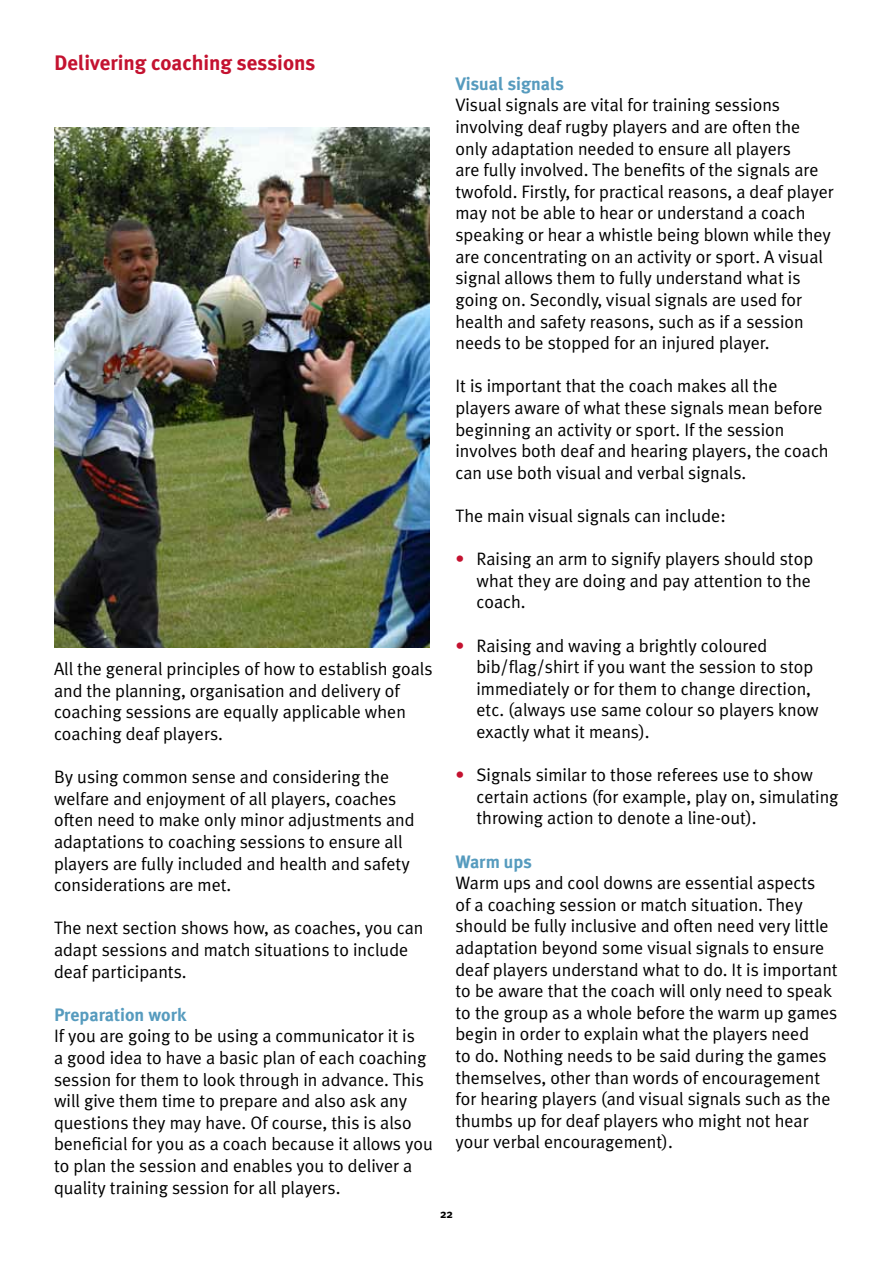
<style>
.page{position:relative;width:893px;height:1263px;background:#fff}
.page>*{position:absolute;margin:0;border:0;box-sizing:border-box;transform-origin:0 0}
.t1{font:700 21px "Meta Plus";color:#c41230}
.t2{font:18px/21.6px "Meta Plus Normal";color:#000}
.t3{font:700 18px "Meta Plus";color:#569bbe}
.t4{font:700 12px "Meta Plus";color:#000}
.s1{color:#c41230}
</style>
<div class="page">
<img style="left:54px;top:128px;width:375px;height:520px">
<p class="t1" style="left:54px;top:51px;width:263px">Delivering coaching sessions</p>
<p class="t2" style="left:54px;top:658px;width:380px">All the general principles of how to establish goals and the planning, organisation and delivery of coaching sessions are equally applicable when coaching deaf players.</p>
<p class="t2" style="left:54px;top:766px;width:362px">By using common sense and considering the welfare and enjoyment of all players, coaches often need to make only minor adjustments and adaptations to coaching sessions to ensure all players are fully included and health and safety considerations are met.</p>
<p class="t2" style="left:54px;top:917px;width:371px">The next section shows how, as coaches, you can adapt sessions and match situations to include deaf participants.</p>
<p class="t3" style="left:54px;top:1004px;width:134px">Preparation work</p>
<p class="t2" style="left:54px;top:1025px;width:380px">If you are going to be using a communicator it is<br>a good idea to have a basic plan of each coaching session for them to look through in advance. This will give them time to prepare and also ask any questions they may have. Of course, this is also beneficial for you as a coach because it allows you to plan the session and enables you to deliver a quality training session for all players.</p>
<p class="t3" style="left:455px;top:73px;width:110px">Visual signals</p>
<p class="t2" style="left:455px;top:94px;width:380px">Visual signals are vital for training sessions involving deaf rugby players and are often the only adaptation needed to ensure all players<br>are fully involved. The benefits of the signals are twofold. Firstly, for practical reasons, a deaf player may not be able to hear or understand a coach speaking or hear a whistle being blown while they are concentrating on an activity or sport. A visual signal allows them to fully understand what is going on. Secondly, visual signals are used for health and safety reasons, such as if a session needs to be stopped for an injured player.</p>
<p class="t2" style="left:455px;top:375px;width:375px">It is important that the coach makes all the players aware of what these signals mean before beginning an activity or sport. If the session involves both deaf and hearing players, the coach can use both visual and verbal signals.</p>
<p class="t2" style="left:455px;top:505px;width:272px">The main visual signals can include:</p>
<p class="t2" style="left:476px;top:548px;width:338px;text-indent:-21px"><span class="s1">•</span> Raising an arm to signify players should stop what they are doing and pay attention to the coach.</p>
<p class="t2" style="left:476px;top:634px;width:344px;text-indent:-21px"><span class="s1">•</span> Raising and waving a brightly coloured bib/flag/shirt if you want the session to stop immediately or for them to change direction, etc. (always use same colour so players know exactly what it means).</p>
<p class="t2" style="left:476px;top:764px;width:364px;text-indent:-21px"><span class="s1">•</span> Signals similar to those referees use to show certain actions (for example, play on, simulating throwing action to denote a line-out).</p>
<p class="t3" style="left:455px;top:851px;width:78px">Warm ups</p>
<p class="t2" style="left:455px;top:872px;width:384px">Warm ups and cool downs are essential aspects<br>of a coaching session or match situation. They should be fully inclusive and often need very little adaptation beyond some visual signals to ensure deaf players understand what to do. It is important to be aware that the coach will only need to speak to the group as a whole before the warm up games begin in order to explain what the players need<br>to do. Nothing needs to be said during the games themselves, other than words of encouragement for hearing players (and visual signals such as the thumbs up for deaf players who might not hear your verbal encouragement).</p>
<p class="t4" style="left:440px;top:1207px;width:14px">22</p>
</div>
